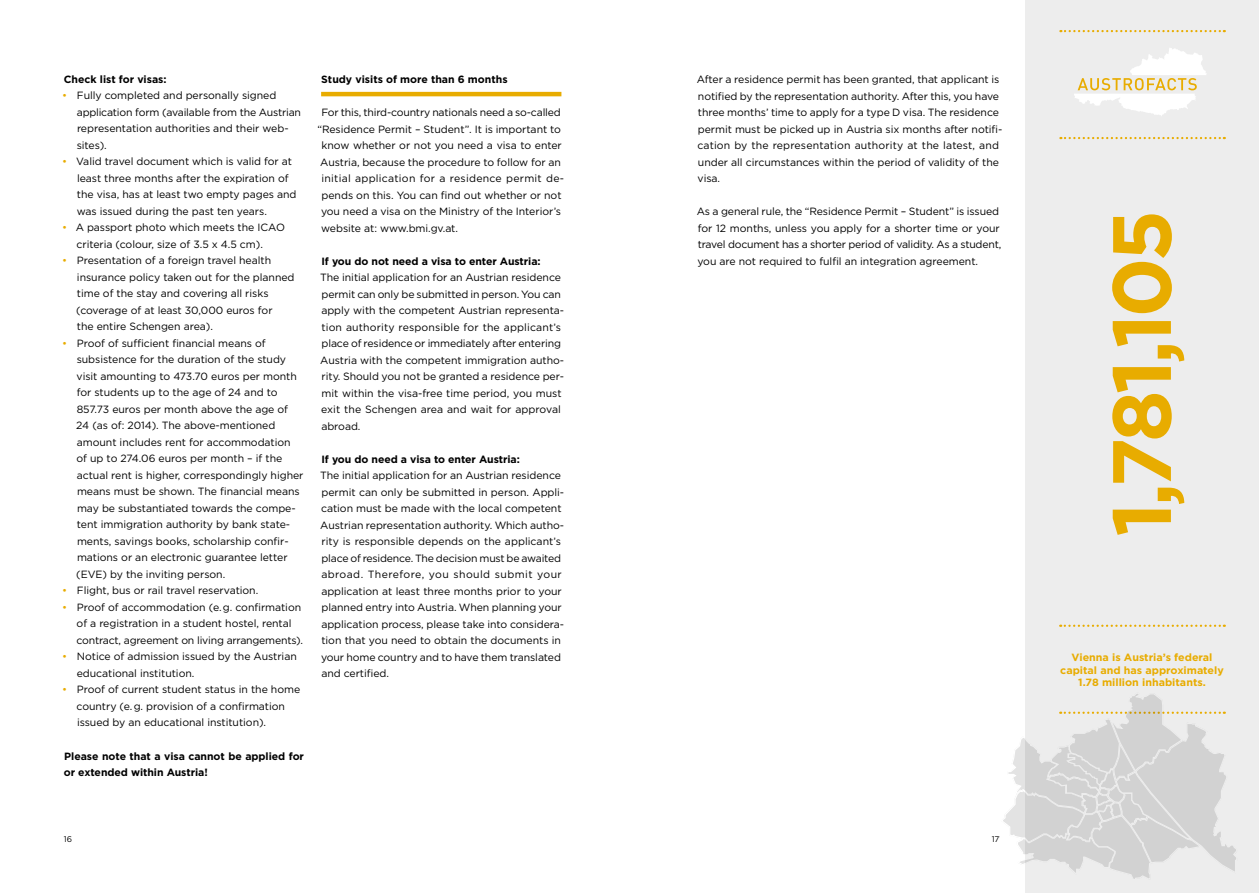
<style>
.page{position:relative;width:1259px;height:893px;background:#fff}
.page>*{position:absolute;margin:0;border:0;box-sizing:border-box;transform-origin:0 0}
.t1{font:700 82.5px "Gotham";letter-spacing:-.05em;color:#e8ac00}
.t2{font:10.5px/16.5px "Gotham";letter-spacing:-.005em;color:#000}
.t3{font:700 10.5px/16.5px "Gotham";letter-spacing:-.005em;color:#000}
.t4{font:700 10.5px/12.6px "Gotham";color:#e8ac00;text-align:center}
.t5{font:10.5px "Gotham";letter-spacing:.025em;color:#000}
.t6{font:8.25px "Gotham";color:#000}
.s1{color:#e8ac00}
</style>
<div class="page">
<div style="left:1025px;top:0;width:234px;height:893px;background:#ededed"></div>
<svg style="left:1074px;top:48px;width:132px;height:68px"></svg>
<svg style="left:1060px;top:30px;width:164px;height:2px"></svg>
<svg style="left:1060px;top:137px;width:164px;height:2px"></svg>
<hr style="left:321px;top:92px;width:240px;height:4px;background:#e8ac00">
<svg style="left:1060px;top:625px;width:164px;height:2px"></svg>
<svg style="left:1003px;top:694px;width:233px;height:185px"></svg>
<p class="t3" style="left:64px;top:71px;width:104px">Check list for visas:</p>
<p class="t2" style="left:77px;top:87px;width:226px;text-indent:-14px"><span class="s1">•</span> Fully completed and personally signed application form (available from the Austrian representation authorities and their web&shy;sites).</p>
<p class="t2" style="left:77px;top:153px;width:221px;text-indent:-14px"><span class="s1">•</span> Valid travel document which is valid for at least three months after the expiration of the visa, has at least two empty pages and was issued during the past ten years.</p>
<p class="t2" style="left:77px;top:219px;width:210px;text-indent:-14px"><span class="s1">•</span> A passport photo which meets the ICAO criteria (colour, size of 3.5 x 4.5 cm).</p>
<p class="t2" style="left:76px;top:252px;width:220px;text-indent:-14px"><span class="s1">•</span> Presentation of a foreign travel health insurance policy taken out for the planned time of the stay and covering all risks (coverage of at least 30,000 euros for<br>the entire Schengen area).</p>
<p class="t2" style="left:76px;top:335px;width:229px;text-indent:-14px"><span class="s1">•</span> Proof of sufficient financial means of subsistence for the duration of the study visit amounting to 473.70 euros per month for students up to the age of 24 and to 857.73 euros per month above the age of<br>24 (as of: 2014). The above-mentioned amount includes rent for accommodation<br>of up to 274.06 euros per month – if the actual rent is higher, correspondingly higher means must be shown. The financial means may be substantiated towards the compe&shy;tent immigration authority by bank state&shy;ments, savings books, scholarship confir&shy;mations or an electronic guarantee letter (EVE) by the inviting person.</p>
<p class="t2" style="left:62px;top:582px;width:197px"><span class="s1">•</span> Flight, bus or rail travel reservation.</p>
<p class="t2" style="left:77px;top:599px;width:228px;text-indent:-14px"><span class="s1">•</span> Proof of accommodation (e. g. confirmation of a registration in a student hostel, rental contract, agreement on living arrangements).</p>
<p class="t2" style="left:77px;top:648px;width:222px;text-indent:-15px"><span class="s1">•</span> Notice of admission issued by the Austrian educational institution.</p>
<p class="t2" style="left:77px;top:681px;width:225px;text-indent:-14px"><span class="s1">•</span> Proof of current student status in the home country (e. g. provision of a confirmation issued by an educational institution).</p>
<p class="t3" style="left:64px;top:748px;width:241px">Please note that a visa cannot be applied for or extended within Austria!</p>
<p class="t3" style="left:321px;top:71px;width:189px">Study visits of more than 6 months  </p>
<p class="t2" style="left:321px;top:104px;width:241px">For this, third-country nationals need a so-called</p>
<p class="t2" style="left:317px;top:121px;width:245px">“Residence Permit – Student”. It is important to</p>
<p class="t2" style="left:321px;top:137px;width:242px">know whether or not you need a visa to enter</p>
<p class="t2" style="left:320px;top:154px;width:242px">Austria, because the procedure to follow for an</p>
<p class="t5" style="left:321px;top:172px;width:244px">initial application for a residence permit de-</p>
<p class="t2" style="left:321px;top:187px;width:241px">pends on this. You can find out whether or not</p>
<p class="t2" style="left:321px;top:203px;width:242px">you need a visa on the Ministry of the Interior’s</p>
<p class="t2" style="left:321px;top:220px;width:138px">website at: www.bmi.gv.at.</p>
<p class="t3" style="left:321px;top:253px;width:221px">If you do not need a visa to enter Austria:</p>
<p class="t2" style="left:320px;top:269px;width:246px">The initial application for an Austrian residence permit can only be submitted in person. You can apply with the competent Austrian representa&shy;tion authority responsible for the applicant’s place of residence or immediately after entering Austria with the competent immigration autho&shy;rity. Should you not be granted a residence per&shy;mit within the visa-free time period, you must exit the Schengen area and wait for approval abroad.</p>
<p class="t3" style="left:321px;top:451px;width:200px">If you do need a visa to enter Austria:</p>
<p class="t2" style="left:320px;top:467px;width:246px">The initial application for an Austrian residence permit can only be submitted in person. Appli&shy;cation must be made with the local competent Austrian representation authority. Which autho&shy;rity is responsible depends on the applicant’s place of residence. The decision must be awaited abroad. Therefore, you should submit your application at least three months prior to your planned entry into Austria. When planning your application process, please take into considera&shy;tion that you need to obtain the documents in your home country and to have them translated and certified.</p>
<p class="t2" style="left:696px;top:71px;width:307px">After a residence permit has been granted, that applicant is notified by the representation authority. After this, you have three months’ time to apply for a type D visa. The residence permit must be picked up in Austria six months after notifi&shy;cation by the representation authority at the latest, and under all circumstances within the period of validity of the visa.</p>
<p class="t2" style="left:696px;top:203px;width:306px">As a general rule, the “Residence Permit – Student” is issued for 12 months, unless you apply for a shorter time or your travel document has a shorter period of validity. As a student, you are not required to fulfil an integration agreement.</p>
<p class="t6" style="left:64px;top:834px;width:10px">16</p>
<p class="t6" style="left:991px;top:834px;width:9px">17</p>
<h1 class="t1" style="left:1087px;top:537px;width:329px;rotate:-90deg">1,781,105</h1>
<p class="t4" style="left:1060px;top:651px;width:165px">Vienna is Austria’s federal capital and has approximately<br>1.78 million inhabitants.</p>
</div>
